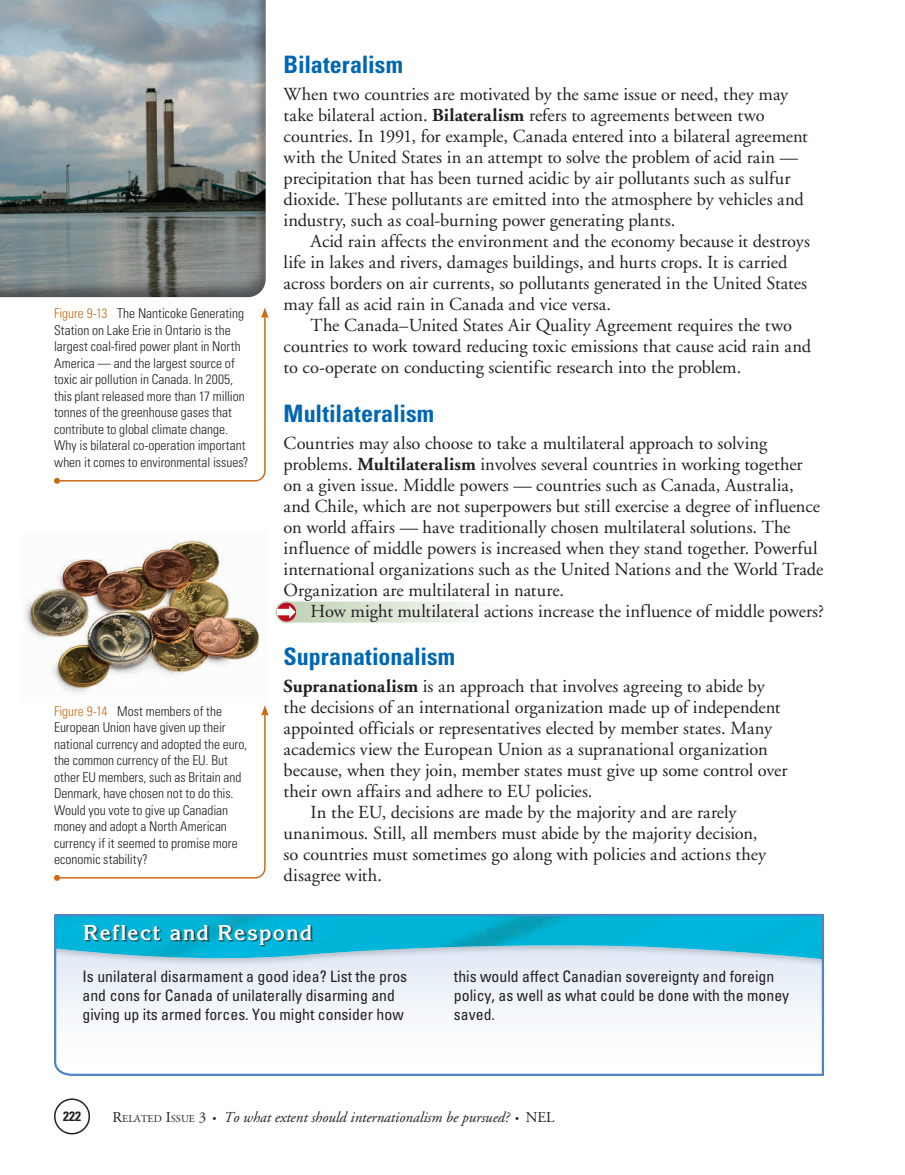
<style>
.page{position:relative;width:905px;height:1175px;background:#fff}
.page>*{position:absolute;margin:0;border:0;box-sizing:border-box;transform-origin:0 0}
.t1{font:700 condensed 24px "Univers";letter-spacing:-.005em;color:#0166b3}
.t2{font:700 21px "Korinna";letter-spacing:.06em;color:#fff}
.t3{font:18.3px/21px "Adobe Garamond";color:#231f20}
.t4{font:condensed 15.75px/18.9px "Univers";color:#231f20}
.t5{font:italic 15px "Adobe Garamond";color:#231f20}
.t6{font:300 condensed 13.5px/16.5px "Univers";color:#231f20}
.t7{font:700 condensed 13.5px "Univers";color:#231f20}
.s1{font-weight:700}
.s2{color:#ca6c17}
.s3{font-style:normal}
.s4{font-style:normal;font-size:10.5px}
.s5{font-size:10.5px}
</style>
<div class="page">
<div style="left:54px;top:1098px;width:36px;height:36px;border:2px solid #231f20;border-radius:50%"></div>
<img style="left:23px;top:540px;width:237px;height:153px">
<div style="left:284px;top:601px;width:217px;height:21px;background:linear-gradient(to right,#bdd1b3,#fcfdfc)"></div>
<svg style="left:278px;top:602px;width:18px;height:20px"></svg>
<div style="left:275px;top:601px;width:23px;height:22px;border:2px solid #bfd3b5;border-radius:50%"></div>
<svg style="left:54px;top:913px;width:771px;height:163px"></svg>
<div style="left:85px;top:925px;width:229px;height:21px;background:#231f20;opacity:.75"></div>
<svg style="left:54px;top:705px;width:215px;height:176px"></svg>
<svg style="left:54px;top:308px;width:215px;height:176px"></svg>
<div style="left:0;top:0;width:267px;height:299px;background:#231f20;opacity:.5"></div>
<h1 class="t1" style="left:284px;top:49px;width:121px">Bilateralism</h1>
<p class="t3" style="left:284px;top:84px;width:525px">When two countries are motivated by the same issue or need, they may take bilateral action. <span class="s1">Bilateralism</span> refers to agreements between two countries. In 1991, for example, Canada entered into a bilateral agreement with the United States in an attempt to solve the problem of acid rain — precipitation that has been turned acidic by air pollutants such as sulfur dioxide. These pollutants are emitted into the atmosphere by vehicles and industry, such as coal-burning power generating plants.</p>
<p class="t3" style="left:284px;top:231px;width:528px;text-indent:27px">Acid rain affects the environment and the economy because it destroys life in lakes and rivers, damages buildings, and hurts crops. It is carried across borders on air currents, so pollutants generated in the United States may fall as acid rain in Canada and vice versa.</p>
<p class="t3" style="left:284px;top:315px;width:529px;text-indent:27px">The Canada–United States Air Quality Agreement requires the two countries to work toward reducing toxic emissions that cause acid rain and to co-operate on conducting scientific research into the problem.</p>
<h1 class="t1" style="left:284px;top:398px;width:152px">Multilateralism</h1>
<p class="t3" style="left:284px;top:433px;width:541px">Countries may also choose to take a multilateral approach to solving problems. <span class="s1">Multilateralism</span> involves several countries in working together on a given issue. Middle powers — countries such as Canada, Australia, and Chile, which are not superpowers but still exercise a degree of influence on world affairs — have traditionally chosen multilateral solutions. The influence of middle powers is increased when they stand together. Powerful international organizations such as the United Nations and the World Trade Organization are multilateral in nature.</p>
<p class="t3" style="left:310px;top:601px;width:514px">How might multilateral actions increase the influence of middle powers?</p>
<h1 class="t1" style="left:284px;top:642px;width:173px">Supranationalism</h1>
<p class="t3" style="left:284px;top:676px;width:482px"><span class="s1">Supranationalism</span> is an approach that involves agreeing to abide by</p>
<p class="t3" style="left:284px;top:697px;width:498px">the decisions of an international organization made up of independent</p>
<p class="t3" style="left:284px;top:718px;width:490px">appointed officials or representatives elected by member states. Many</p>
<p class="t3" style="left:284px;top:739px;width:485px">academics view the European Union as a supranational organization</p>
<p class="t3" style="left:284px;top:760px;width:505px">because, when they join, member states must give up some control over</p>
<p class="t3" style="left:284px;top:781px;width:310px">their own affairs and adhere to EU policies.</p>
<p class="t3" style="left:310px;top:802px;width:427px">In the EU, decisions are made by the majority and are rarely</p>
<p class="t3" style="left:284px;top:823px;width:475px">unanimous. Still, all members must abide by the majority decision,</p>
<p class="t3" style="left:284px;top:844px;width:484px">so countries must sometimes go along with policies and actions they</p>
<p class="t3" style="left:284px;top:865px;width:100px">disagree with.</p>
<p class="t2" style="left:83px;top:919px;width:230px">Reflect and Respond</p>
<p class="t4" style="left:82px;top:966px;width:326px">Is unilateral disarmament a good idea? List the pros and cons for Canada of unilaterally disarming and giving up its armed forces. You might consider how</p>
<p class="t4" style="left:454px;top:966px;width:337px">this would affect Canadian sovereignty and foreign policy, as well as what could be done with the money saved.</p>
<p class="t6" style="left:54px;top:305px;width:196px"><span class="s2">Figure 9-13</span> The Nanticoke Generating Station on Lake Erie in Ontario is the largest coal-fired power plant in North America — and the largest source of toxic air pollution in Canada. In 2005, this plant released more than 17 million tonnes of the greenhouse gases that contribute to global climate change.<br>Why is bilateral co-operation important when it comes to environmental issues?</p>
<p class="t6" style="left:54px;top:702px;width:194px"><span class="s2">Figure 9-14</span> Most members of the European Union have given up their national currency and adopted the euro, the common currency of the EU. But other EU members, such as Britain and Denmark, have chosen not to do this.<br>Would you vote to give up Canadian money and adopt a North American currency if it seemed to promise more economic stability?</p>
<p class="t7" style="left:63px;top:1107px;width:19px">222</p>
<p class="t5" style="left:112px;top:1109px;width:443px"><span class="s3">R</span><span class="s4">ELATED</span> <span class="s3">I</span><span class="s4">SSUE</span> <span class="s3">3</span> <span class="s5">•</span> To what extent should internationalism be pursued? <span class="s5">•</span> <span class="s3">NEL</span></p>
</div>
